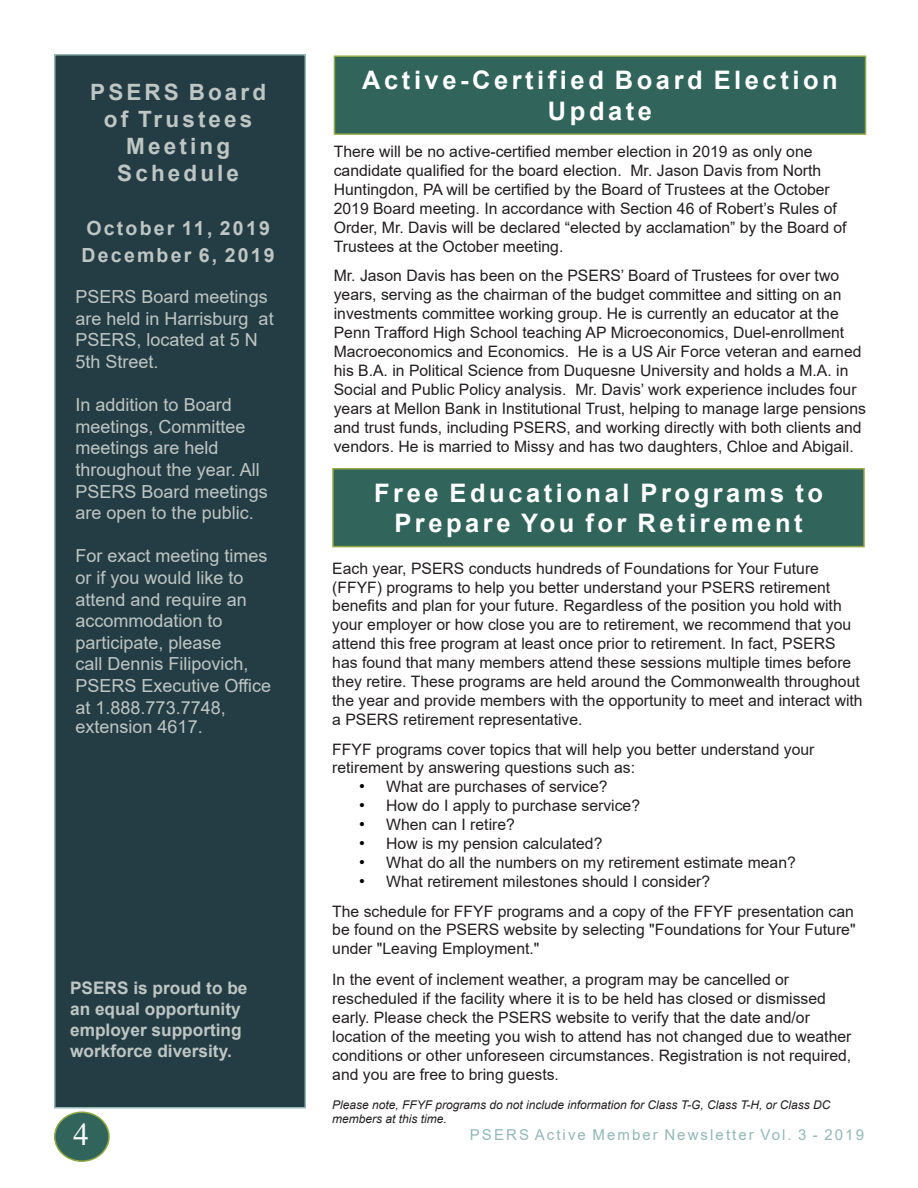
<style>
.page{position:relative;width:918px;height:1188px;background:#fff}
.page>*{position:absolute;margin:0;border:0;box-sizing:border-box;transform-origin:0 0}
.t1{font:31.5px "Times New Roman";color:#fff}
.heading_1{font:700 25.5px/30.6px "Arial";letter-spacing:.14em;color:#fff;text-align:center}
.t2{font:700 22.5px/27px "Arial";letter-spacing:.14em;color:#bec6c4;text-align:center}
.t3{font:700 19.5px/27px "Arial";letter-spacing:.115em;color:#bec6c4}
.t4{font:18px/21.6px "Arial";color:#bec6c4}
.t5{font:700 17.25px/20.7px "Arial";color:#bec6c4}
.t6{font:15.75px/18.9px "Arial";color:#231f20}
.t7{font:15.75px/18.9px "Arial";color:#221e1f}
.t8{font:15px "Arial";letter-spacing:.14em;color:#93b7b7}
.t9{font:italic 12px/14.4px "Arial";color:#231f20}
.s1{font-size:16.5px;color:#000}
</style>
<div class="page">
<div style="left:55px;top:1112px;width:54px;height:49px;background:#31645b;border-radius:50%"></div>
<div style="left:54px;top:1112px;width:56px;height:50px;border:2px solid #8ea740;border-radius:50%"></div>
<div style="left:54px;top:54px;width:252px;height:1054px;background:#243c44;border:2px solid #93b7b7"></div>
<div style="left:334px;top:56px;width:532px;height:78px;background:#31645b"></div>
<div style="left:334px;top:56px;width:532px;height:79px;border:2px solid #8ea740"></div>
<div style="left:333px;top:469px;width:531px;height:78px;background:#31645b"></div>
<div style="left:332px;top:468px;width:533px;height:79px;border:2px solid #8ea740"></div>
<p class="heading_1" style="left:362px;top:65px;width:477px">Active-Certified Board Election<br>Update</p>
<p class="t7" style="left:334px;top:142px;width:514px">There will be no active-certified member election in 2019 as only one candidate qualified for the board election. Mr. Jason Davis from North Huntingdon, PA will be certified by the Board of Trustees at the October 2019 Board meeting. In accordance with Section 46 of Robert’s Rules of Order, Mr. Davis will be declared “elected by acclamation” by the Board of Trustees at the October meeting.</p>
<p class="t7" style="left:334px;top:266px;width:534px">Mr. Jason Davis has been on the PSERS’ Board of Trustees for over two years, serving as the chairman of the budget committee and sitting on an investments committee working group. He is currently an educator at the Penn Trafford High School teaching AP Microeconomics, Duel-enrollment Macroeconomics and Economics. He is a US Air Force veteran and earned his B.A. in Political Science from Duquesne University and holds a M.A. in Social and Public Policy analysis. Mr. Davis’ work experience includes four years at Mellon Bank in Institutional Trust, helping to manage large pensions and trust funds, including PSERS, and working directly with both clients and vendors. He is married to Missy and has two daughters, Chloe and Abigail.</p>
<p class="heading_1" style="left:374px;top:478px;width:450px">Free Educational Programs to<br>Prepare You for Retirement</p>
<p class="t2" style="left:90px;top:79px;width:177px">PSERS Board of Trustees<br>Meeting<br>Schedule</p>
<p class="t3" style="left:82px;top:215px;width:195px">October 11, 2019<br>December 6, 2019</p>
<p class="t4" style="left:76px;top:286px;width:200px">PSERS Board meetings are held in Harrisburg at<br>PSERS, located at 5 N<br>5th Street.</p>
<p class="t4" style="left:76px;top:394px;width:194px">In addition to Board meetings, Committee meetings are held throughout the year. All<br>PSERS Board meetings are open to the public.</p>
<p class="t4" style="left:76px;top:545px;width:197px">For exact meeting times or if you would like to attend and require an accommodation to participate, please<br>call Dennis Filipovich,<br>PSERS Executive Office at 1.888.773.7748,</p>
<p class="t4" style="left:76px;top:716px;width:129px">extension 4617.</p>
<p class="t6" style="left:332px;top:559px;width:532px">Each year, PSERS conducts hundreds of Foundations for Your Future (FFYF) programs to help you better understand your PSERS retirement benefits and plan for your future. Regardless of the position you hold with your employer or how close you are to retirement, we recommend that you attend this free program at least once prior to retirement. In fact, PSERS has found that many members attend these sessions multiple times before they retire. These programs are held around the Commonwealth throughout the year and provide members with the opportunity to meet and interact with a PSERS retirement representative.</p>
<p class="t6" style="left:332px;top:739px;width:484px">FFYF programs cover topics that will help you better understand your retirement by answering questions such as:</p>
<p class="t6" style="left:359px;top:777px;width:250px"><span class="s1">•</span> What are purchases of service?</p>
<p class="t6" style="left:359px;top:796px;width:282px"><span class="s1">•</span> How do I apply to purchase service?</p>
<p class="t6" style="left:359px;top:815px;width:157px"><span class="s1">•</span> When can I retire?</p>
<p class="t6" style="left:359px;top:834px;width:245px"><span class="s1">•</span> How is my pension calculated?</p>
<p class="t6" style="left:359px;top:853px;width:438px"><span class="s1">•</span> What do all the numbers on my retirement estimate mean?</p>
<p class="t6" style="left:359px;top:872px;width:352px"><span class="s1">•</span> What retirement milestones should I consider?</p>
<p class="t6" style="left:332px;top:901px;width:525px;text-align:justify">The schedule for FFYF programs and a copy of the FFYF presentation can be found on the PSERS website by selecting "Foundations for Your Future" under "Leaving Employment."</p>
<p class="t6" style="left:332px;top:970px;width:521px">In the event of inclement weather, a program may be cancelled or rescheduled if the facility where it is to be held has closed or dismissed early. Please check the PSERS website to verify that the date and/or location of the meeting you wish to attend has not changed due to weather conditions or other unforeseen circumstances. Registration is not required, and you are free to bring guests.</p>
<p class="t9" style="left:332px;top:1097px;width:500px">Please note, FFYF programs do not include information for Class T-G, Class T-H, or Class DC members at this time.</p>
<p class="t5" style="left:70px;top:978px;width:179px">PSERS is proud to be an equal opportunity employer supporting workforce diversity.</p>
<h1 class="t1" style="left:73px;top:1113px;width:17px">4</h1>
<p class="t8" style="left:470px;top:1125px;width:396px">PSERS Active Member Newsletter Vol. 3 - 2019</p>
</div>
